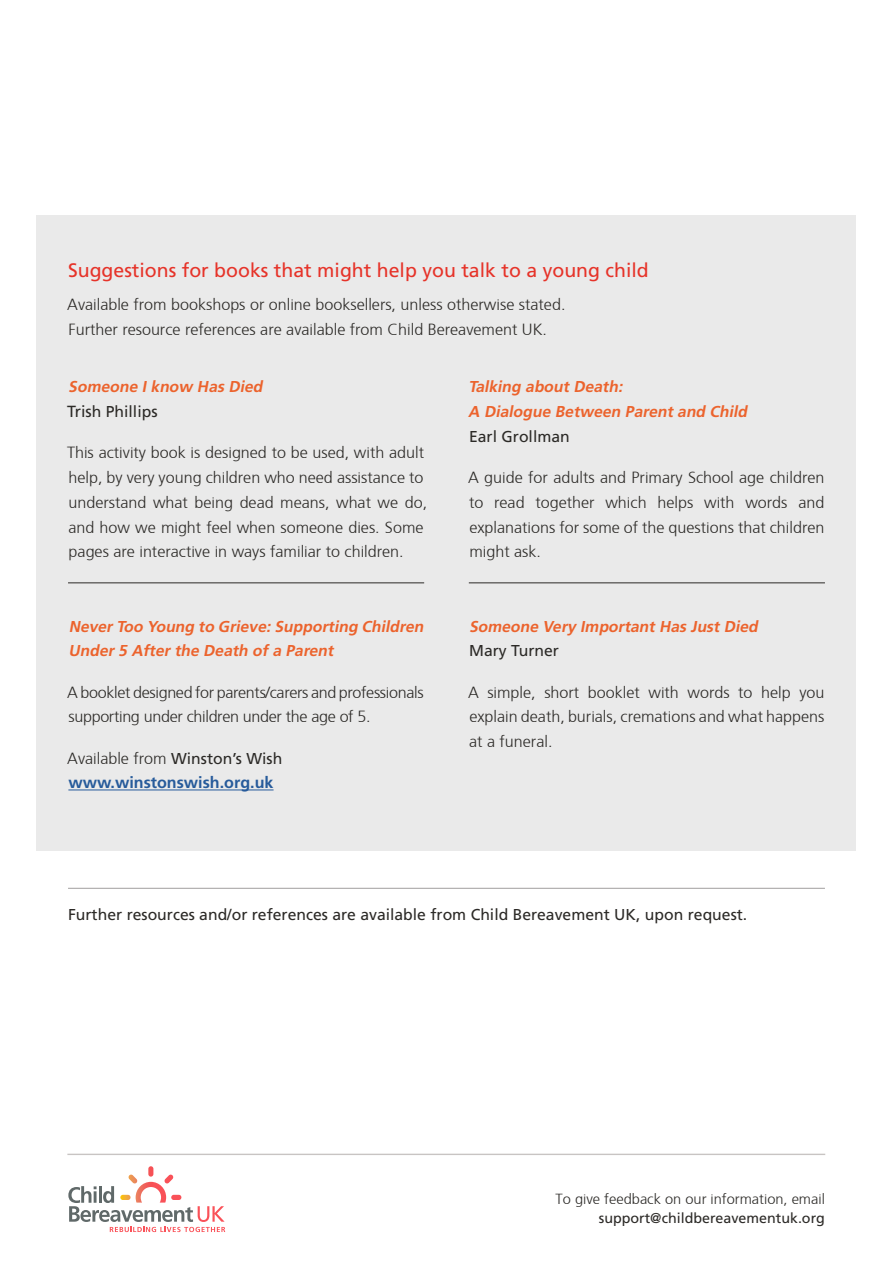
<style>
.page{position:relative;width:893px;height:1263px;background:#fff}
.page>*{position:absolute;margin:0;border:0;box-sizing:border-box;transform-origin:0 0}
.t1{font:19.5px "Frutiger LT Std";color:#e63329}
.t2{font:300 16.2px/24.8px "Frutiger";color:#2c2a27}
.t3{font:300 16.2px/24.8px "Frutiger";letter-spacing:-.02em;color:#2c2a27}
.t4{font:700 16.2px "Frutiger LT Std";color:#275b9b}
.t5{font:italic 700 15.75px/24.8px "Frutiger LT Std";color:#ec632d}
.t6{font:15.75px "Frutiger LT Std";color:#2c2a27}
.t7{font:300 14.55px "Frutiger";color:#2c2a27}
.t8{font:14.25px "Frutiger LT Std";color:#2c2a27}
.s1{font-weight:400;font-style:normal;font-size:16.2px;color:#2c2a27}
.s2{font-weight:400;font-style:normal;color:#2c2a27}
.s3{font-family:"Frutiger LT Std";font-weight:400;font-size:15.75px}
</style>
<div class="page">
<svg style="left:68px;top:1166px;width:157px;height:66px"></svg>
<hr style="left:67px;top:1154px;width:758px;height:1px;background:#c8c4c3">
<div style="left:37px;top:215px;width:819px;height:635px;background:#eaeaea"></div>
<hr style="left:68px;top:583px;width:356px;height:1px;background:#2c2a27">
<hr style="left:68px;top:789px;width:206px;height:1px;background:#275b9b">
<hr style="left:469px;top:583px;width:356px;height:1px;background:#2c2a27">
<hr style="left:68px;top:888px;width:757px;height:1px;background:#b1afaf">
<p class="t1" style="left:68px;top:259px;width:582px">Suggestions for books that might help you talk to a young child</p>
<p class="t2" style="left:67px;top:291px;width:500px">Available from bookshops or online booksellers, unless otherwise stated.<br>Further resource references are available from Child Bereavement UK.</p>
<p class="t5" style="left:67px;top:374px;width:200px">Someone I know Has Died<br><span class="s1">Tris</span><span class="s2">h Phillip</span><span class="s1">s</span></p>
<p class="t2" style="left:67px;top:439px;width:362px">This activity book is designed to be used, with adult help, by very young children who need assistance to understand what being dead means, what we do, and how we might feel when someone dies. Some pages are interactive in ways familiar to children.</p>
<p class="t5" style="left:68px;top:614px;width:360px">Never Too Young to Grieve:Supporting Children<br>Under 5 After the Death of a Parent</p>
<p class="t3" style="left:67px;top:678px;width:358px">A booklet designed for parents/carers and professionals supporting under children under the age of 5.</p>
<p class="t2" style="left:67px;top:744px;width:217px">Available from <span class="s3">Winston’s Wish</span></p>
<p class="t4" style="left:68px;top:773px;width:207px">www.winstonswish.org.uk</p>
<p class="t5" style="left:468px;top:374px;width:284px">Talking about Death:<br>A Dialogue Between Parent and Child</p>
<p class="t6" style="left:469px;top:427px;width:102px">Earl Grollman</p>
<p class="t2" style="left:468px;top:464px;width:358px;text-align:justify">A guide for adults and Primary School age children to read together which helps with words and explanations for some of the questions that children might ask.</p>
<p class="t5" style="left:469px;top:614px;width:294px">Someone Very Important Has Just Died</p>
<p class="t6" style="left:469px;top:642px;width:91px">Mary Turner</p>
<p class="t2" style="left:468px;top:678px;width:358px;text-align:justify">A simple, short booklet with words to help you explain death, burials, cremations and what happens at a funeral.</p>
<p class="t6" style="left:68px;top:906px;width:681px">Further resources and/or references are available from Child Bereavement UK, upon request.</p>
<p class="t7" style="left:556px;top:1189px;width:271px">To give feedback on our information, email</p>
<p class="t8" style="left:599px;top:1210px;width:228px">support@childbereavementuk.org</p>
</div>
